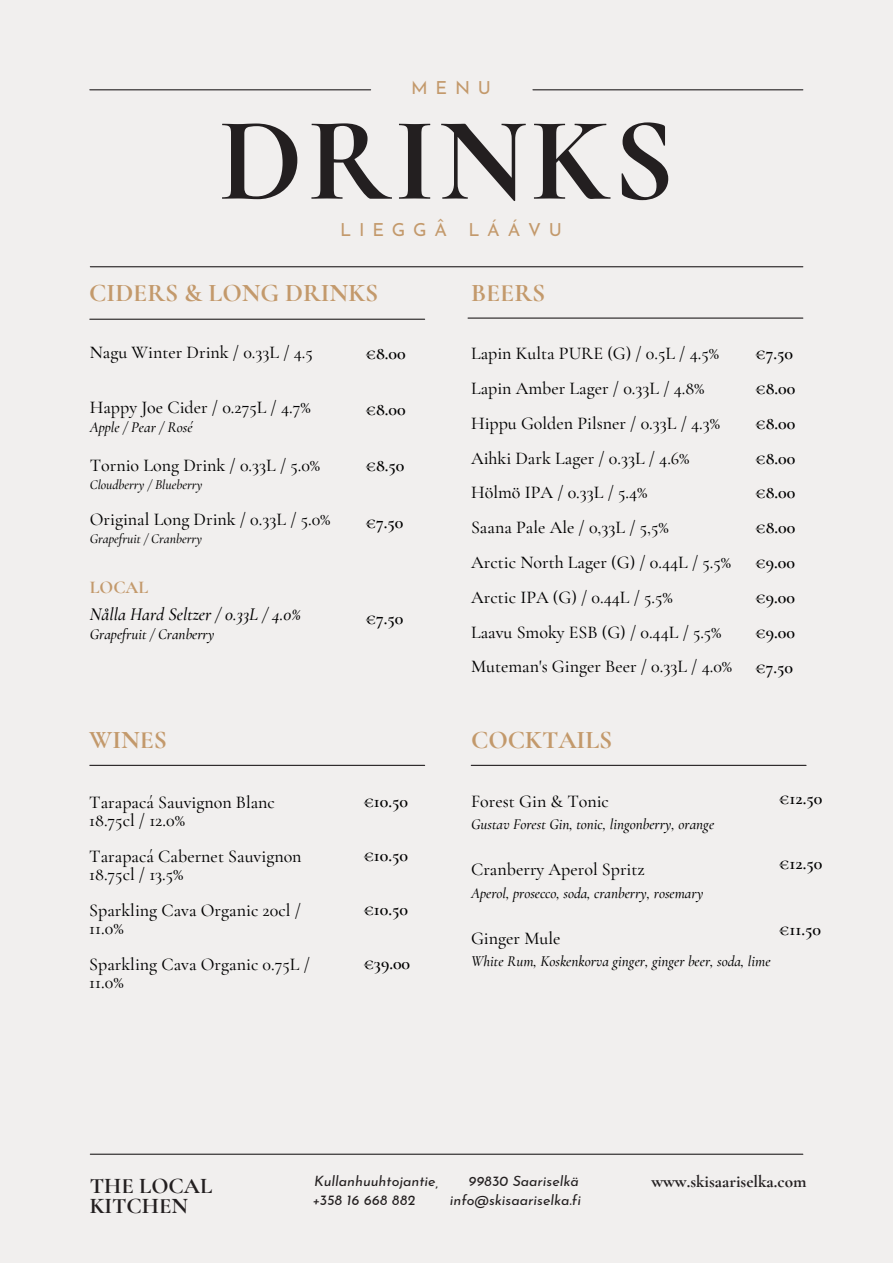
<style>
.page{position:relative;width:893px;height:1264px;background:#fff}
.page>*{position:absolute;margin:0;border:0;box-sizing:border-box;transform-origin:0 0}
.t1{font:700 119.85px "Cormorant Garamond";letter-spacing:.03em;color:#231f20}
.t2{font:700 25.5px "Cormorant Garamond";color:#c3996b}
.t3{font:700 22.5px "Cormorant Garamond";color:#231f20}
.t4{font:500 18px/18px "Cormorant Garamond";color:#000}
.t5{font:600 18px "Cormorant Garamond";color:#000}
.t6{font:italic 500 18px "Cormorant Garamond";color:#000}
.t7{font:18px "Josefin Sans";letter-spacing:.43em;color:#c3996b}
.t8{font:700 18px "Cormorant Garamond";color:#c3996b}
.t9{font:700 17.25px "Cormorant Garamond";color:#231f20}
.t10{font:italic 500 15px "Cormorant Garamond";color:#000}
.t11{font:italic 14.25px "Josefin Sans";color:#231f20}
.t12{font:italic 500 13.5px "Cormorant Garamond";color:#000}
</style>
<div class="page">
<div style="left:0;top:0;width:892px;height:1262px;background:#f1efee"></div>
<hr style="left:90px;top:89px;width:280px;height:1px;background:#231f20">
<hr style="left:533px;top:89px;width:269px;height:1px;background:#231f20">
<hr style="left:90px;top:266px;width:712px;height:1px;background:#231f20">
<hr style="left:468px;top:317px;width:334px;height:2px;background:#231f20">
<hr style="left:90px;top:1153px;width:712px;height:1px;background:#231f20">
<hr style="left:90px;top:319px;width:334px;height:1px;background:#231f20">
<hr style="left:471px;top:764px;width:335px;height:2px;background:#231f20">
<hr style="left:90px;top:764px;width:334px;height:2px;background:#231f20">
<p class="t7" style="left:411px;top:80px;width:81px">MENU</p>
<p class="t1" style="left:219px;top:88px;width:457px">DRINKS</p>
<p class="t7" style="left:340px;top:223px;width:223px">LIEGGÂ LÁÁVU</p>
<p class="t2" style="left:89px;top:278px;width:290px">CIDERS &amp; LONG DRINKS</p>
<p class="t4" style="left:90px;top:343px;width:224px">Nagu Winter Drink / 0.33L / 4.5</p>
<p class="t4" style="left:90px;top:398px;width:222px">Happy Joe Cider / 0.275L / 4.7%</p>
<p class="t10" style="left:90px;top:418px;width:104px">Apple / Pear / Rosé</p>
<p class="t4" style="left:90px;top:456px;width:232px">Tornio Long Drink / 0.33L / 5.0%</p>
<p class="t12" style="left:90px;top:477px;width:114px">Cloudberry / Blueberry</p>
<p class="t4" style="left:90px;top:510px;width:242px">Original Long Drink / 0.33L / 5.0%</p>
<p class="t12" style="left:90px;top:531px;width:114px">Grapefruit / Cranberry</p>
<p class="t8" style="left:90px;top:576px;width:60px">LOCAL</p>
<p class="t6" style="left:90px;top:603px;width:212px">Nålla Hard Seltzer / 0.33L / 4.0%</p>
<p class="t10" style="left:90px;top:625px;width:126px">Grapefruit / Cranberry</p>
<p class="t5" style="left:365px;top:342px;width:42px">€8.00</p>
<p class="t5" style="left:365px;top:398px;width:42px">€8.00</p>
<p class="t5" style="left:365px;top:455px;width:40px">€8.50</p>
<p class="t5" style="left:365px;top:511px;width:39px">€7.50</p>
<p class="t5" style="left:365px;top:607px;width:39px">€7.50</p>
<p class="t2" style="left:471px;top:278px;width:76px">BEERS</p>
<p class="t4" style="left:471px;top:344px;width:249px">Lapin Kulta PURE (G) / 0.5L / 4.5%</p>
<p class="t4" style="left:471px;top:379px;width:235px">Lapin Amber Lager / 0.33L / 4.8%</p>
<p class="t4" style="left:471px;top:414px;width:250px">Hippu Golden Pilsner / 0.33L / 4.3%</p>
<p class="t4" style="left:471px;top:449px;width:220px">Aihki Dark Lager / 0.33L / 4.6%</p>
<p class="t4" style="left:471px;top:483px;width:178px">Hölmö IPA / 0.33L / 5.4%</p>
<p class="t4" style="left:471px;top:518px;width:199px">Saana Pale Ale / 0,33L / 5,5%</p>
<p class="t4" style="left:471px;top:553px;width:261px">Arctic North Lager (G) / 0.44L / 5.5%</p>
<p class="t4" style="left:471px;top:588px;width:203px">Arctic IPA (G) / 0.44L / 5.5%</p>
<p class="t4" style="left:471px;top:623px;width:252px">Laavu Smoky ESB (G) / 0.44L / 5.5%</p>
<p class="t4" style="left:471px;top:657px;width:263px">Muteman's Ginger Beer / 0.33L / 4.0%</p>
<p class="t2" style="left:89px;top:724px;width:79px">WINES</p>
<p class="t2" style="left:471px;top:724px;width:143px">COCKTAILS</p>
<p class="t5" style="left:755px;top:342px;width:39px">€7.50</p>
<p class="t5" style="left:755px;top:377px;width:42px">€8.00</p>
<p class="t5" style="left:755px;top:412px;width:42px">€8.00</p>
<p class="t5" style="left:755px;top:447px;width:42px">€8.00</p>
<p class="t5" style="left:755px;top:482px;width:42px">€8.00</p>
<p class="t5" style="left:755px;top:516px;width:42px">€8.00</p>
<p class="t5" style="left:755px;top:551px;width:41px">€9.00</p>
<p class="t5" style="left:755px;top:586px;width:41px">€9.00</p>
<p class="t5" style="left:755px;top:621px;width:41px">€9.00</p>
<p class="t5" style="left:755px;top:656px;width:39px">€7.50</p>
<p class="t4" style="left:89px;top:792px;width:187px">Tarapacá Sauvignon Blanc</p>
<p class="t4" style="left:89px;top:810px;width:97px">18.75cl / 12.0%</p>
<p class="t4" style="left:89px;top:846px;width:214px">Tarapacá Cabernet Sauvignon<br>18.75cl / 13.5%</p>
<p class="t4" style="left:89px;top:900px;width:213px">Sparkling Cava Organic 20cl /<br>11.0%</p>
<p class="t4" style="left:89px;top:954px;width:222px">Sparkling Cava Organic 0.75L /<br>11.0%</p>
<p class="t5" style="left:363px;top:790px;width:46px">€10.50</p>
<p class="t5" style="left:363px;top:844px;width:46px">€10.50</p>
<p class="t5" style="left:363px;top:898px;width:46px">€10.50</p>
<p class="t5" style="left:363px;top:952px;width:48px">€39.00</p>
<p class="t4" style="left:471px;top:792px;width:139px">Forest Gin &amp; Tonic</p>
<p class="t10" style="left:471px;top:815px;width:245px">Gustav Forest Gin, tonic, lingonberry, orange</p>
<p class="t4" style="left:471px;top:860px;width:175px">Cranberry Aperol Spritz</p>
<p class="t10" style="left:471px;top:884px;width:234px">Aperol, prosecco, soda, cranberry, rosemary</p>
<p class="t4" style="left:471px;top:929px;width:91px">Ginger Mule</p>
<p class="t10" style="left:471px;top:952px;width:301px">White Rum, Koskenkorva ginger, ginger beer, soda, lime</p>
<p class="t5" style="left:778px;top:787px;width:45px">€12.50</p>
<p class="t5" style="left:778px;top:852px;width:45px">€12.50</p>
<p class="t5" style="left:778px;top:917px;width:44px">€11.50</p>
<p class="t3" style="left:90px;top:1172px;width:124px">THE LOCAL</p>
<p class="t3" style="left:90px;top:1192px;width:100px">KITCHEN</p>
<p class="t11" style="left:314px;top:1174px;width:126px">Kullanhuuhtojantie,</p>
<p class="t11" style="left:468px;top:1174px;width:112px">99830 Saariselkä</p>
<p class="t11" style="left:312px;top:1193px;width:105px">+358 16 668 882</p>
<p class="t11" style="left:450px;top:1193px;width:133px">info@skisaariselka.fi</p>
<p class="t9" style="left:651px;top:1171px;width:157px">www.skisaariselka.com</p>
</div>
